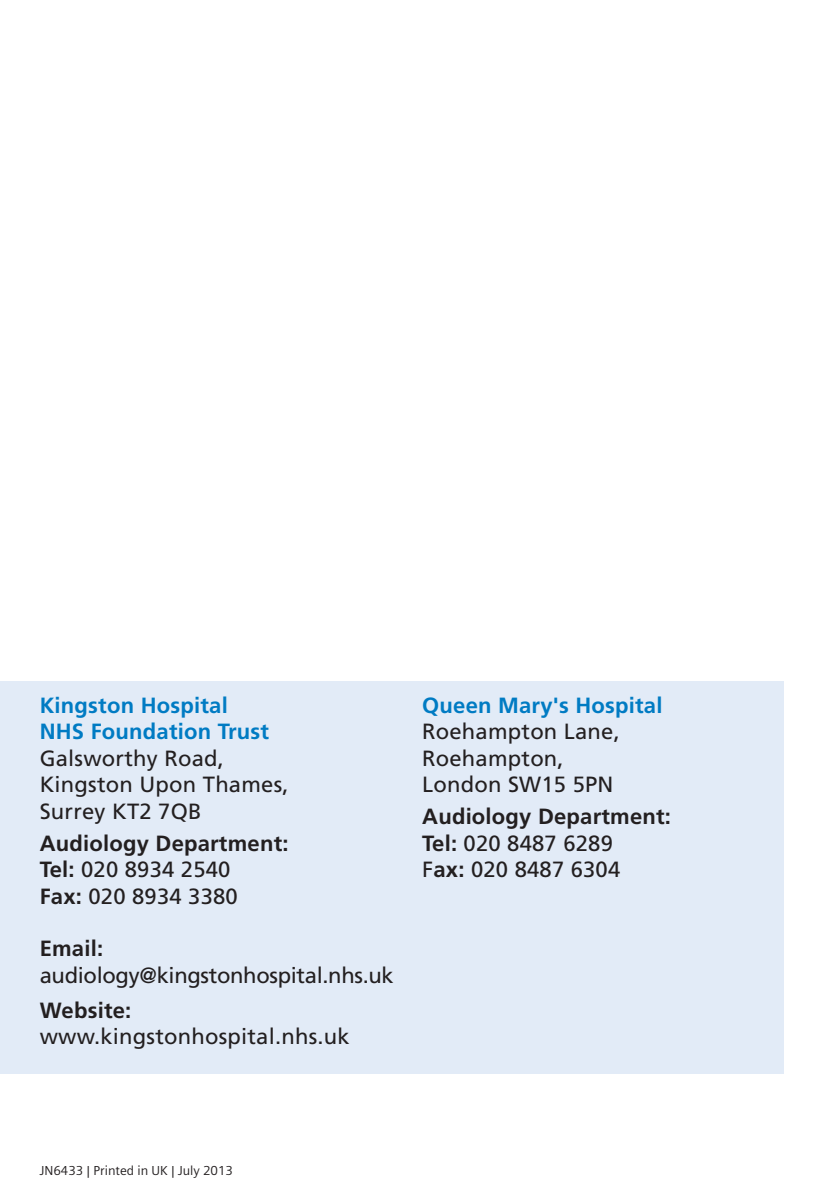
<style>
.page{position:relative;width:840px;height:1191px;background:#fff}
.page>*{position:absolute;margin:0;border:0;box-sizing:border-box;transform-origin:0 0}
.t1{font:700 22px/26.4px "Frutiger";letter-spacing:.01em;color:#231f20}
.t2{font:22px/26.4px "Frutiger";letter-spacing:.01em;color:#231f20}
.t3{font:700 22px/26.4px "Frutiger";letter-spacing:.01em;color:#007bc3}
.t4{font:22px "Frutiger";letter-spacing:-.015em;color:#231f20}
.t5{font:13px "Siemens Sans";color:#231f20}
.s1{font-weight:400}
</style>
<div class="page">
<div style="left:0;top:681px;width:782px;height:392px;background:#e2ebf7"></div>
<p class="t3" style="left:40px;top:694px;width:231px">Kingston Hospital<br>NHS Foundation Trust</p>
<p class="t2" style="left:40px;top:746px;width:250px">Galsworthy Road,<br>Kingston Upon Thames,<br>Surrey KT2 7QB</p>
<p class="t1" style="left:40px;top:831px;width:250px">Audiology Department:<br>Tel: <span class="s1">020 8934 2540<br></span>Fax: <span class="s1">020 8934 3380</span></p>
<p class="t1" style="left:40px;top:937px;width:65px">Email:</p>
<p class="t4" style="left:40px;top:966px;width:355px">audiology@kingstonhospital.nhs.uk</p>
<p class="t1" style="left:40px;top:998px;width:93px">Website:</p>
<p class="t2" style="left:40px;top:1025px;width:311px">www.kingstonhospital.nhs.uk</p>
<p class="t3" style="left:422px;top:694px;width:242px">Queen Mary's Hospital</p>
<p class="t2" style="left:422px;top:720px;width:199px">Roehampton Lane,<br>Roehampton,<br>London SW15 5PN</p>
<p class="t1" style="left:422px;top:805px;width:250px">Audiology Department:<br>Tel: <span class="s1">020 8487 6289<br>F</span>ax: <span class="s1">020 8487 6304</span></p>
<p class="t5" style="left:40px;top:1162px;width:195px">JN6433 | Printed in UK | July 2013</p>
</div>
